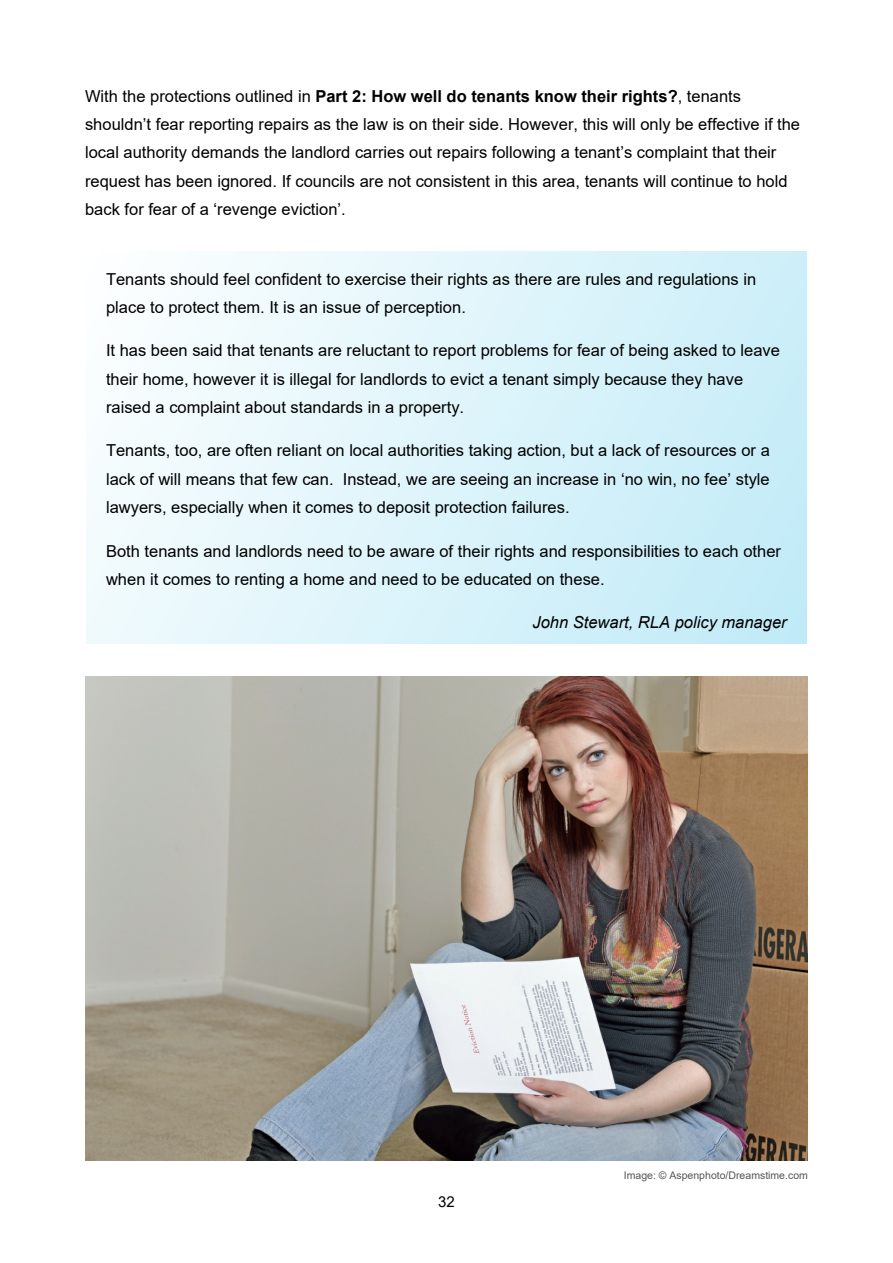
<style>
.page{position:relative;width:893px;height:1263px;background:#fff}
.page>*{position:absolute;margin:0;border:0;box-sizing:border-box;transform-origin:0 0}
.t1{font:16.5px/28.3px "Arial";color:#000}
.t2{font:italic 16.5px "Arial";color:#000}
.t3{font:15px "Arial";color:#000}
.t4{font:10.5px "Arial";color:#565656}
.s1{font-weight:700}
</style>
<div class="page">
<div style="left:87px;top:251px;width:719px;height:393px;background:linear-gradient(to right,#f7fcfe,#c6ecf8)"></div>
<img style="left:85px;top:676px;width:723px;height:484px">
<p class="t1" style="left:85px;top:83px;width:717px">With the protections outlined in <span class="s1">Part 2: How well do tenants know their rights?</span>, tenants shouldn’t fear reporting repairs as the law is on their side. However, this will only be effective if the local authority demands the landlord carries out repairs following a tenant’s complaint that their request has been ignored. If councils are not consistent in this area, tenants will continue to hold back for fear of a ‘revenge eviction’.</p>
<p class="t1" style="left:106px;top:266px;width:652px">Tenants should feel confident to exercise their rights as there are rules and regulations in place to protect them. It is an issue of perception.</p>
<p class="t1" style="left:106px;top:338px;width:675px">It has been said that tenants are reluctant to report problems for fear of being asked to leave their home, however it is illegal for landlords to evict a tenant simply because they have raised a complaint about standards in a property.</p>
<p class="t1" style="left:106px;top:438px;width:665px;text-align:justify">Tenants, too, are often reliant on local authorities taking action, but a lack of resources or a lack of will means that few can. Instead, we are seeing an increase in ‘no win, no fee’ style lawyers, especially when it comes to deposit protection failures.</p>
<p class="t1" style="left:106px;top:538px;width:676px">Both tenants and landlords need to be aware of their rights and responsibilities to each other when it comes to renting a home and need to be educated on these.</p>
<p class="t2" style="left:532px;top:616px;width:256px">John Stewart, RLA policy manager</p>
<p class="t3" style="left:438px;top:1196px;width:18px">32</p>
<p class="t4" style="left:624px;top:1171px;width:186px">Image: © Aspenphoto/Dreamstime.com</p>
</div>
